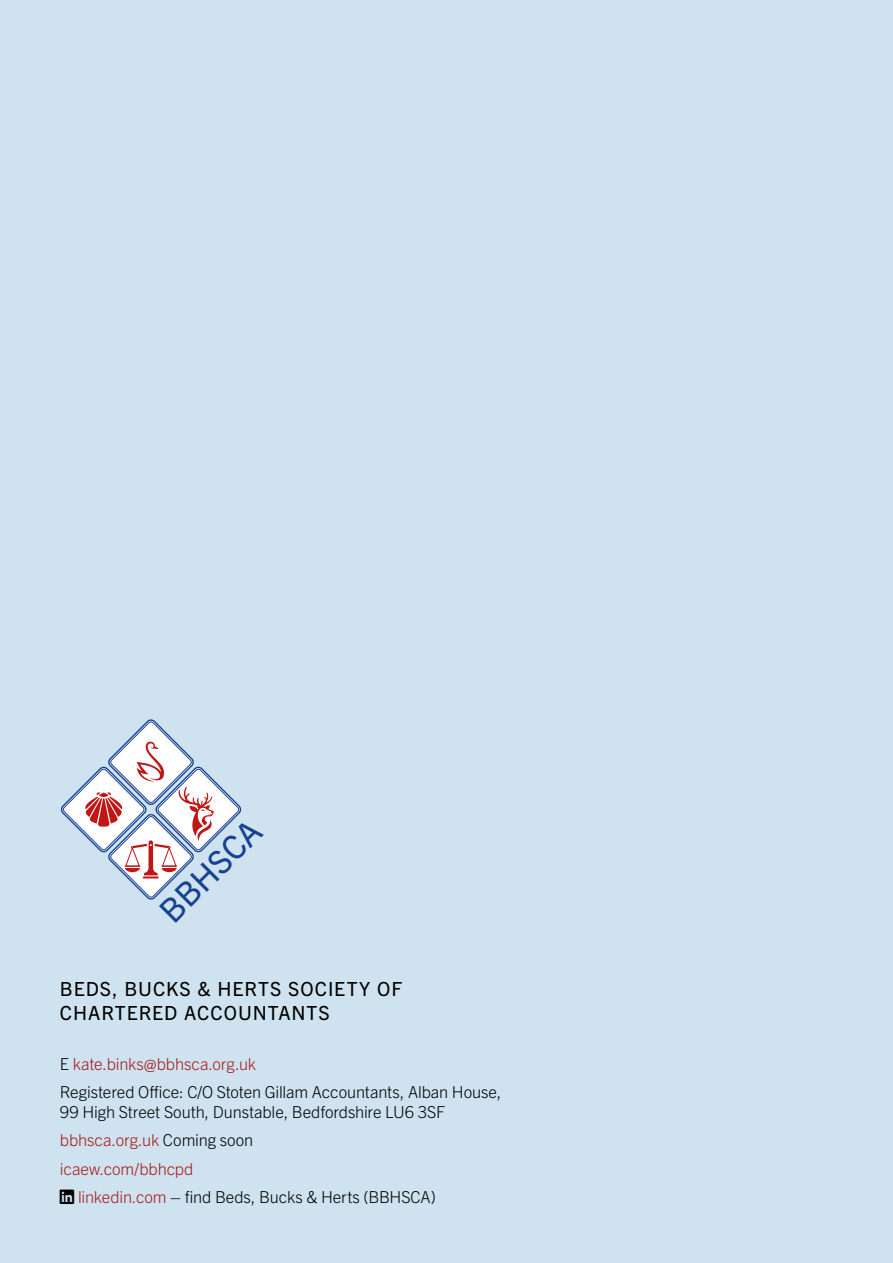
<style>
.page{position:relative;width:893px;height:1263px;background:#cee3ef}
.page>*{position:absolute;margin:0;border:0;box-sizing:border-box;transform-origin:0 0}
.t1{font:33.15px "Trade Gothic Next LT Pro";color:#164194}
.t2{font:19.5px/23.4px "Trade Gothic Next LT Pro";letter-spacing:.045em;color:#000}
.t3{font:300 16.5px/28.3px "Trade Gothic Next LT Pro";letter-spacing:-.005em;color:#000}
.s1{color:#a71a17}
</style>
<div class="page">
<svg style="left:61px;top:719px;width:181px;height:181px"></svg>
<h1 class="t1" style="left:149px;top:900px;width:130px;rotate:-45deg">BBHSCA</h1>
<p class="t2" style="left:60px;top:976px;width:344px">BEDS, BUCKS &amp; HERTS SOCIETY OF<br>CHARTERED ACCOUNTANTS</p>
<p class="t3" style="left:60px;top:1049px;width:443px">E <span class="s1">kate.binks@bbhsca.org.uk<br></span>Registered Office: C/O Stoten Gillam Accountants, Alban House,</p>
<p class="t3" style="left:60px;top:1097px;width:387px">99 High Street South, Dunstable, Bedfordshire LU6 3SF <span class="s1">bbhsca.org.uk</span> Coming soon<br><span class="s1">icaew.com/bbhcpd</span></p>
<p class="t3" style="left:78px;top:1182px;width:359px"><span class="s1">linkedin.com</span> – find Beds, Bucks &amp; Herts (BBHSCA)</p>
</div>
